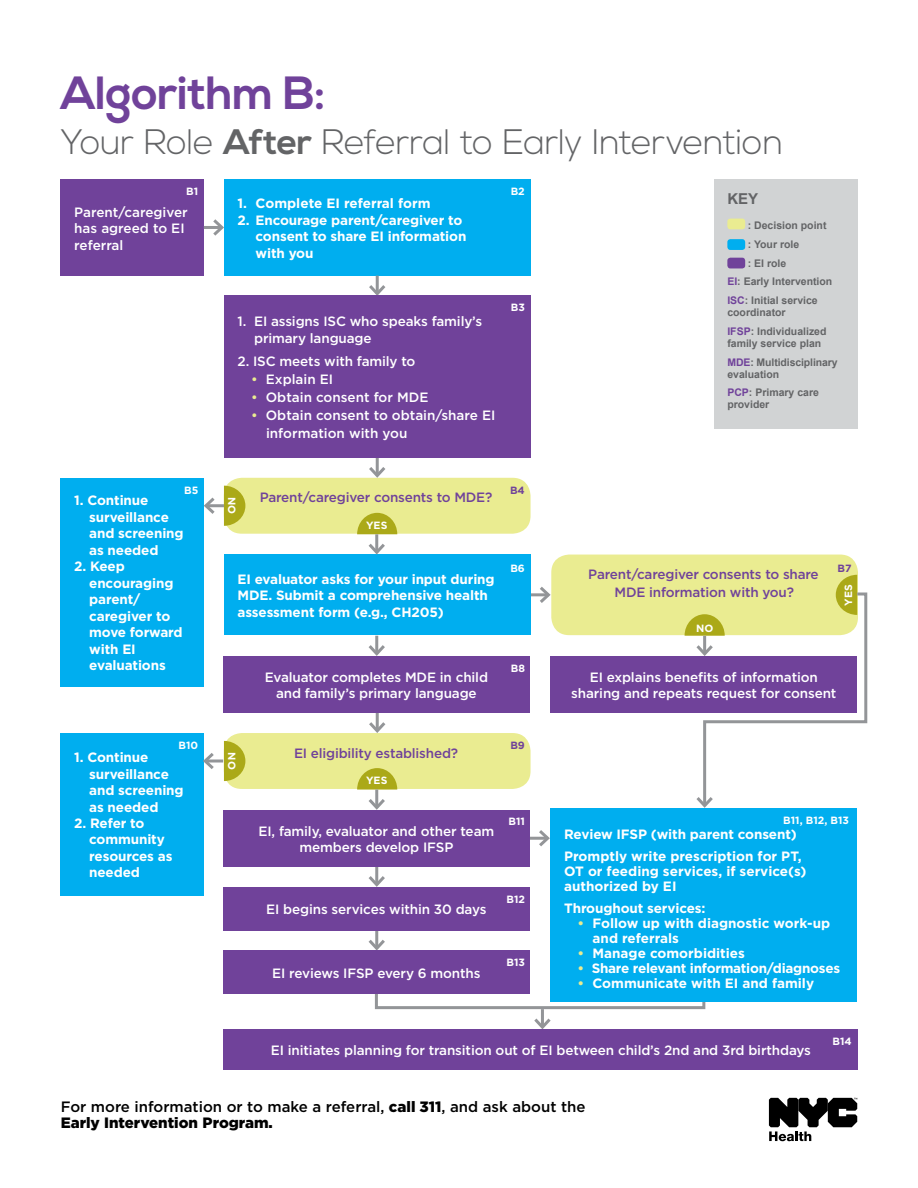
<style>
.page{position:relative;width:918px;height:1188px;background:#fff}
.page>*{position:absolute;margin:0;border:0;box-sizing:border-box;transform-origin:0 0}
.t1{font:700 46.5px "Nexa";letter-spacing:-.005em;color:#70429a}
.t2{font:300 35.4px "Nexa";letter-spacing:-.015em;color:#636466}
.t3{font:500 15px/16.5px "Gotham HTF";color:#000}
.t4{font:700 15px "Arial";color:#636466}
.t5{font:700 13.5px/16.5px "Gotham HTF";letter-spacing:-.01em;color:#fff}
.t6{font:500 13.5px/16.5px "Gotham HTF";letter-spacing:-.01em;color:#fff}
.t7{font:500 13.5px/18px "Gotham HTF";letter-spacing:-.015em;color:#70429a;text-align:center}
.t8{font:700 10.5px/18.8px "Arial";color:#636466}
.t9{font:700 10.5px "Gotham HTF";color:#fff}
.t10{font:700 10.5px "Gotham HTF";color:#70429a}
.s1{font-weight:700}
.s2{color:#eaec91}
.s3{color:#70429a}
.s4{font-weight:900}
</style>
<div class="page">
<svg style="left:769px;top:1098px;width:88px;height:43px"></svg>
<div style="left:61px;top:179px;width:143px;height:97px;background:#70429a"></div>
<div style="left:61px;top:478px;width:143px;height:209px;background:#00aeef"></div>
<div style="left:61px;top:733px;width:143px;height:162px;background:#00aeef"></div>
<hr style="left:204px;top:226px;width:18px;height:3px;background:#939598">
<svg style="left:213px;top:219px;width:11px;height:17px"></svg>
<hr style="left:530px;top:593px;width:18px;height:3px;background:#939598">
<svg style="left:537px;top:586px;width:14px;height:17px"></svg>
<div style="left:224px;top:478px;width:307px;height:56px;background:#eaec91;border-radius:18px"></div>
<div style="left:224px;top:733px;width:307px;height:56px;background:#eaec91;border-radius:18px"></div>
<div style="left:551px;top:555px;width:307px;height:80px;background:#eaec91;border-radius:18px"></div>
<div style="left:224px;top:179px;width:306px;height:97px;background:#00aeef"></div>
<div style="left:224px;top:555px;width:306px;height:80px;background:#00aeef"></div>
<svg style="left:224px;top:486px;width:21px;height:40px"></svg>
<svg style="left:224px;top:741px;width:21px;height:40px"></svg>
<hr style="left:206px;top:504px;width:18px;height:3px;background:#939598">
<svg style="left:204px;top:497px;width:14px;height:17px"></svg>
<hr style="left:205px;top:760px;width:18px;height:3px;background:#939598">
<svg style="left:203px;top:753px;width:14px;height:16px"></svg>
<hr style="left:376px;top:458px;width:3px;height:18px;background:#939598">
<svg style="left:366px;top:464px;width:23px;height:14px"></svg>
<hr style="left:376px;top:713px;width:3px;height:18px;background:#939598">
<svg style="left:369px;top:719px;width:17px;height:14px"></svg>
<hr style="left:376px;top:276px;width:3px;height:18px;background:#939598">
<svg style="left:369px;top:282px;width:17px;height:13px"></svg>
<svg style="left:357px;top:513px;width:40px;height:21px"></svg>
<svg style="left:357px;top:768px;width:40px;height:22px"></svg>
<hr style="left:375px;top:534px;width:3px;height:18px;background:#939598">
<svg style="left:365px;top:540px;width:23px;height:15px"></svg>
<hr style="left:375px;top:790px;width:3px;height:18px;background:#939598">
<svg style="left:368px;top:796px;width:17px;height:14px"></svg>
<hr style="left:375px;top:867px;width:3px;height:18px;background:#939598">
<svg style="left:368px;top:873px;width:17px;height:14px"></svg>
<hr style="left:530px;top:837px;width:18px;height:3px;background:#939598">
<svg style="left:536px;top:827px;width:15px;height:23px"></svg>
<hr style="left:375px;top:930px;width:3px;height:18px;background:#939598">
<svg style="left:365px;top:936px;width:23px;height:15px"></svg>
<hr style="left:375px;top:636px;width:3px;height:18px;background:#939598">
<svg style="left:368px;top:642px;width:17px;height:14px"></svg>
<div style="left:714px;top:179px;width:143px;height:250px;background:#d1d3d4"></div>
<div style="left:727px;top:219px;width:18px;height:10px;background:#eaec91;border-radius:3px"></div>
<div style="left:727px;top:239px;width:18px;height:11px;background:#00aeef;border-radius:3px"></div>
<div style="left:727px;top:258px;width:18px;height:10px;background:#70429a;border-radius:3px"></div>
<div style="left:224px;top:295px;width:307px;height:163px;background:#70429a"></div>
<div style="left:551px;top:656px;width:306px;height:57px;background:#70429a"></div>
<div style="left:223px;top:656px;width:307px;height:57px;background:#70429a"></div>
<div style="left:223px;top:810px;width:307px;height:57px;background:#70429a"></div>
<div style="left:224px;top:1029px;width:634px;height:41px;background:#70429a"></div>
<div style="left:223px;top:887px;width:307px;height:43px;background:#70429a"></div>
<div style="left:223px;top:951px;width:307px;height:43px;background:#70429a"></div>
<svg style="left:375px;top:972px;width:332px;height:57px"></svg>
<svg style="left:685px;top:575px;width:183px;height:233px"></svg>
<div style="left:551px;top:808px;width:306px;height:193px;background:#00aeef"></div>
<h1 class="t1" style="left:61px;top:67px;width:266px">Algorithm B:</h1>
<h2 class="t2" style="left:61px;top:122px;width:724px">Your Role <span class="s1">After</span> Referral to Early Intervention</h2>
<p class="t9" style="left:186px;top:185px;width:14px">B1</p>
<p class="t6" style="left:74px;top:203px;width:115px">Parent/caregiver has agreed to EI referral</p>
<p class="t5" style="left:238px;top:195px;width:194px">1. Complete EI referral form</p>
<p class="t5" style="left:256px;top:211px;width:212px;text-indent:-18px">2. Encourage parent/caregiver to consent to share EI information with you</p>
<p class="t6" style="left:254px;top:313px;width:230px;text-indent:-16px">1. EI assigns ISC who speaks family’s primary language</p>
<p class="t6" style="left:238px;top:353px;width:179px">2. ISC meets with family to</p>
<p class="t6" style="left:251px;top:371px;width:84px"><span class="s2">•</span> Explain EI</p>
<p class="t6" style="left:251px;top:389px;width:179px"><span class="s2">•</span> Obtain consent for MDE</p>
<p class="t6" style="left:266px;top:406px;width:231px;line-height:18px;text-indent:-15px"><span class="s2">•</span> Obtain consent to obtain/share EI information with you</p>
<p class="t9" style="left:511px;top:185px;width:16px">B2</p>
<p class="t9" style="left:511px;top:301px;width:16px">B3</p>
<p class="t4" style="left:727px;top:189px;width:32px">KEY</p>
<p class="t8" style="left:748px;top:216px;width:80px">: Decision point</p>
<p class="t8" style="left:748px;top:235px;width:53px">: Your role</p>
<p class="t8" style="left:748px;top:254px;width:40px">: EI role</p>
<p class="t8" style="left:727px;top:273px;width:107px"><span class="s3">EI</span>: Early Intervention</p>
<p class="t8" style="left:727px;top:292px;width:92px"><span class="s3">ISC</span>: Initial service</p>
<p class="t8" style="left:727px;top:304px;width:101px">coordinator<br><span class="s3">IFSP</span>: Individualized</p>
<p class="t8" style="left:727px;top:334px;width:112px">family service plan<br><span class="s3">MDE</span>: Multidisciplinary</p>
<p class="t8" style="left:727px;top:365px;width:93px">evaluation<br><span class="s3">PCP</span>: Primary care</p>
<p class="t8" style="left:727px;top:396px;width:44px">provider</p>
<p class="t9" style="left:184px;top:484px;width:16px">B5</p>
<p class="t5" style="left:89px;top:492px;width:96px;text-indent:-15px">1. Continue surveillance and screening as needed</p>
<p class="t5" style="left:89px;top:558px;width:95px;text-indent:-15px">2. Keep encouraging parent/ caregiver to move forward with EI evaluations</p>
<p class="t9" style="left:238px;top:497px;width:19px;rotate:90deg">NO</p>
<p class="t7" style="left:260px;top:488px;width:234px">Parent/caregiver consents to MDE?</p>
<p class="t9" style="left:366px;top:519px;width:23px">YES</p>
<p class="t5" style="left:238px;top:571px;width:259px">EI evaluator asks for your input during<br>MDE. Submit a comprehensive health assessment form (e.g., CH205)</p>
<p class="t10" style="left:510px;top:484px;width:16px">B4</p>
<p class="t9" style="left:510px;top:562px;width:16px">B6</p>
<p class="t6" style="left:265px;top:668px;width:225px;text-align:center">Evaluator completes MDE in child and family’s primary language</p>
<p class="t9" style="left:511px;top:662px;width:16px">B8</p>
<p class="t7" style="left:588px;top:565px;width:232px">Parent/caregiver consents to share<br>MDE information with you?</p>
<p class="t9" style="left:696px;top:622px;width:19px">NO</p>
<p class="t10" style="left:838px;top:562px;width:16px">B7</p>
<p class="t9" style="left:842px;top:606px;width:23px;rotate:-90deg">YES</p>
<p class="t6" style="left:571px;top:668px;width:267px;text-align:center">EI explains benefits of information sharing and repeats request for consent</p>
<p class="t9" style="left:179px;top:739px;width:21px">B10</p>
<p class="t5" style="left:89px;top:749px;width:96px;text-indent:-15px">1. Continue surveillance and screening as needed</p>
<p class="t5" style="left:89px;top:815px;width:85px;text-indent:-15px">2. Refer to community resources as needed</p>
<p class="t9" style="left:238px;top:752px;width:19px;rotate:90deg">NO</p>
<p class="t7" style="left:294px;top:744px;width:166px">EI eligibility established?</p>
<p class="t9" style="left:366px;top:775px;width:23px">YES</p>
<p class="t6" style="left:259px;top:822px;width:237px;text-align:center">EI, family, evaluator and other team members develop IFSP</p>
<p class="t10" style="left:510px;top:739px;width:16px">B9</p>
<p class="t9" style="left:509px;top:816px;width:18px">B11</p>
<p class="t6" style="left:266px;top:901px;width:222px">EI begins services within 30 days</p>
<p class="t9" style="left:506px;top:893px;width:20px">B12</p>
<p class="t6" style="left:272px;top:965px;width:210px">EI reviews IFSP every 6 months</p>
<p class="t9" style="left:506px;top:956px;width:20px">B13</p>
<p class="t9" style="left:783px;top:814px;width:67px">B11, B12, B13</p>
<p class="t5" style="left:564px;top:823px;width:239px;line-height:21.8px">Review IFSP (with parent consent)<br>Promptly write prescription for PT,</p>
<p class="t5" style="left:564px;top:863px;width:244px;line-height:15px">OT or feeding services, if service(s) authorized by EI</p>
<p class="t5" style="left:564px;top:899px;width:143px">Throughout services:</p>
<p class="t5" style="left:593px;top:915px;width:239px;line-height:15px;text-indent:-15px"><span class="s2">•</span> Follow up with diagnostic work-up and referrals</p>
<p class="t5" style="left:578px;top:944px;width:169px"><span class="s2">•</span> Manage comorbidities</p>
<p class="t5" style="left:578px;top:959px;width:264px"><span class="s2">•</span> Share relevant information/diagnoses</p>
<p class="t5" style="left:578px;top:974px;width:238px"><span class="s2">•</span> Communicate with EI and family</p>
<p class="t6" style="left:271px;top:1042px;width:541px">EI initiates planning for transition out of EI between child’s 2nd and 3rd birthdays</p>
<p class="t9" style="left:832px;top:1035px;width:21px">B14</p>
<p class="t3" style="left:61px;top:1098px;width:526px">For more information or to make a referral, <span class="s4">call 311</span>, and ask about the<br><span class="s4">Early Intervention Program.</span></p>
</div>
